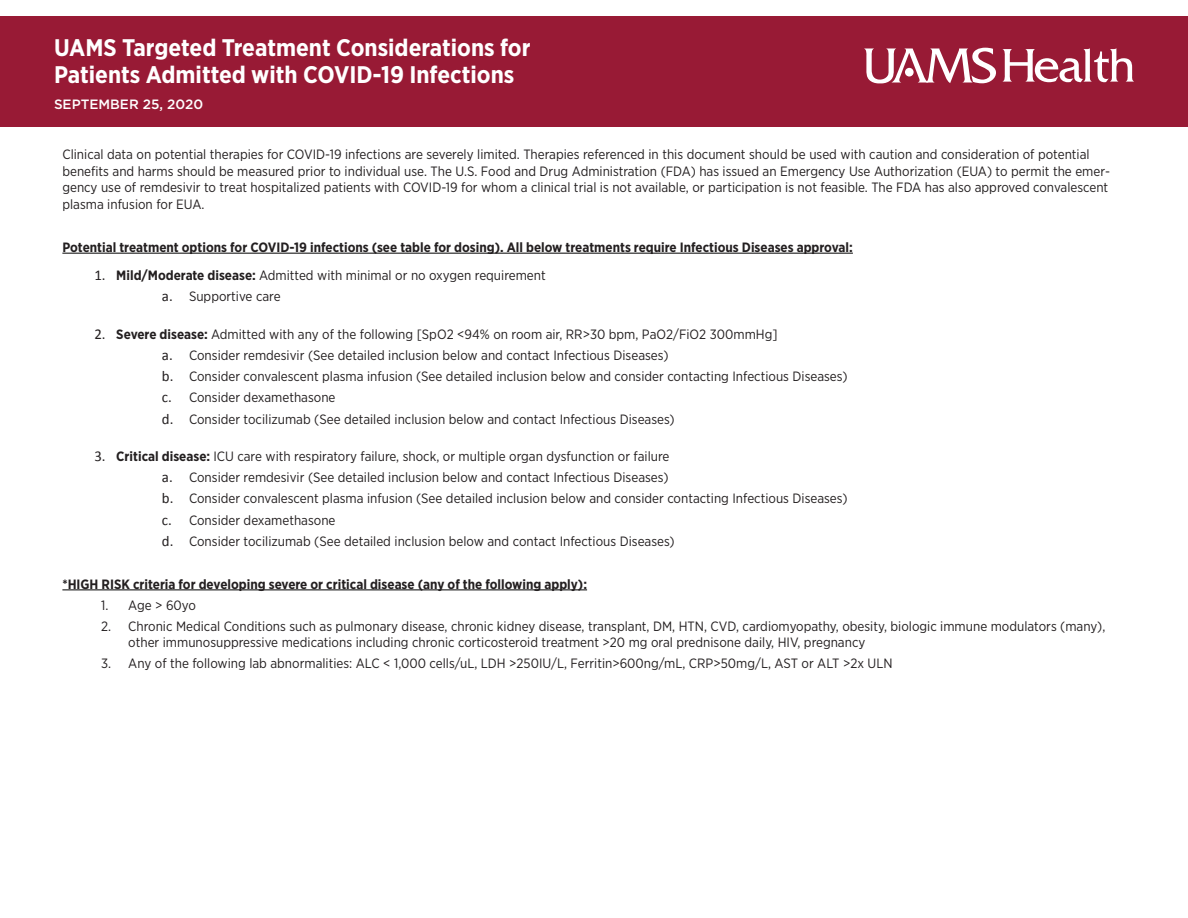
<style>
.page{position:relative;width:1188px;height:918px;background:#fff}
.page>*{position:absolute;margin:0;border:0;box-sizing:border-box;transform-origin:0 0}
.t1{font:700 24px/27px "Gotham Narrow";color:#fff}
.t2{font:13.5px/16.5px "Gotham Narrow";color:#231f20}
.Heading_2{font:700 13.5px "Gotham Narrow";color:#231f20}
.t3{font:500 13.5px "Gotham";color:#fff}
.s1{font-family:"Calibri";font-size:15px}
.s2{font-weight:700}
</style>
<div class="page">
<div style="left:0;top:16px;width:1188px;height:111px;background:#981a35"></div>
<svg style="left:864px;top:48px;width:132px;height:35px"></svg>
<div style="left:905px;top:68px;width:9px;height:9px;background:#fff;border-radius:50%"></div>
<svg style="left:1003px;top:48px;width:131px;height:34px"></svg>
<hr style="left:62px;top:253px;width:791px;height:1px;background:#000">
<hr style="left:62px;top:590px;width:525px;height:1px;background:#000">
<h1 class="t1" style="left:54px;top:34px;width:478px">UAMS Targeted Treatment Considerations for<br>Patients Admitted with COVID-19 Infections</h1>
<p class="t3" style="left:54px;top:96px;width:151px">SEPTEMBER 25, 2020</p>
<p class="t2" style="left:62px;top:146px;width:1049px">Clinical data on potential therapies for COVID-19 infections are severely limited. Therapies referenced in this document should be used with caution and consideration of potential benefits and harms should be measured prior to individual use. The U.S. Food and Drug Administration (FDA) has issued an Emergency Use Authorization (EUA) to permit the emer&shy;gency use of remdesivir to treat hospitalized patients with COVID-19 for whom a clinical trial is not available, or participation is not feasible. The FDA has also approved convalescent plasma infusion for EUA.</p>
<p class="Heading_2" style="left:62px;top:238px;width:792px">Potential treatment options for COVID-19 infections (see table for dosing). All below treatments require Infectious Diseases approval:</p>
<p class="t2" style="left:94px;top:267px;width:453px"><span class="s1">1.</span> <span class="s2">Mild/Moderate disease:</span> Admitted with minimal or no oxygen requirement</p>
<p class="t2" style="left:162px;top:288px;width:120px"><span class="s1">a.</span> Supportive care</p>
<p class="t2" style="left:94px;top:326px;width:685px"><span class="s1">2.</span> <span class="s2">Severe disease:</span> Admitted with any of the following [SpO2 &lt;94% on room air, RR&gt;30 bpm, PaO2/FiO2 300mmHg]</p>
<p class="t2" style="left:162px;top:347px;width:508px"><span class="s1">a.</span> Consider remdesivir (See detailed inclusion below and contact Infectious Diseases)</p>
<p class="t2" style="left:162px;top:368px;width:687px"><span class="s1">b.</span> Consider convalescent plasma infusion (See detailed inclusion below and consider contacting Infectious Diseases)</p>
<p class="t2" style="left:162px;top:389px;width:175px"><span class="s1">c.</span> Consider dexamethasone</p>
<p class="t2" style="left:162px;top:410px;width:514px"><span class="s1">d.</span> Consider tocilizumab (See detailed inclusion below and contact Infectious Diseases)</p>
<p class="t2" style="left:94px;top:448px;width:576px"><span class="s1">3.</span> <span class="s2">Critical disease:</span> ICU care with respiratory failure, shock, or multiple organ dysfunction or failure</p>
<p class="t2" style="left:162px;top:469px;width:508px"><span class="s1">a.</span> Consider remdesivir (See detailed inclusion below and contact Infectious Diseases)</p>
<p class="t2" style="left:162px;top:490px;width:687px"><span class="s1">b.</span> Consider convalescent plasma infusion (See detailed inclusion below and consider contacting Infectious Diseases)</p>
<p class="t2" style="left:162px;top:511px;width:175px"><span class="s1">c.</span> Consider dexamethasone</p>
<p class="t2" style="left:162px;top:532px;width:514px"><span class="s1">d.</span> Consider tocilizumab (See detailed inclusion below and contact Infectious Diseases)</p>
<p class="Heading_2" style="left:62px;top:575px;width:526px">*HIGH RISK criteria for developing severe or critical disease (any of the following apply):</p>
<p class="t2" style="left:101px;top:596px;width:96px">1. Age &gt; 60yo</p>
<p class="t2" style="left:128px;top:617px;width:979px;text-indent:-27px">2. Chronic Medical Conditions such as pulmonary disease, chronic kidney disease, transplant, DM, HTN, CVD, cardiomyopathy, obesity, biologic immune modulators (many), other immunosuppressive medications including chronic corticosteroid treatment &gt;20 mg oral prednisone daily, HIV, pregnancy</p>
<p class="t2" style="left:101px;top:655px;width:793px">3. Any of the following lab abnormalities: ALC &lt; 1,000 cells/uL, LDH &gt;250IU/L, Ferritin&gt;600ng/mL, CRP&gt;50mg/L, AST or ALT &gt;2x ULN</p>
</div>
